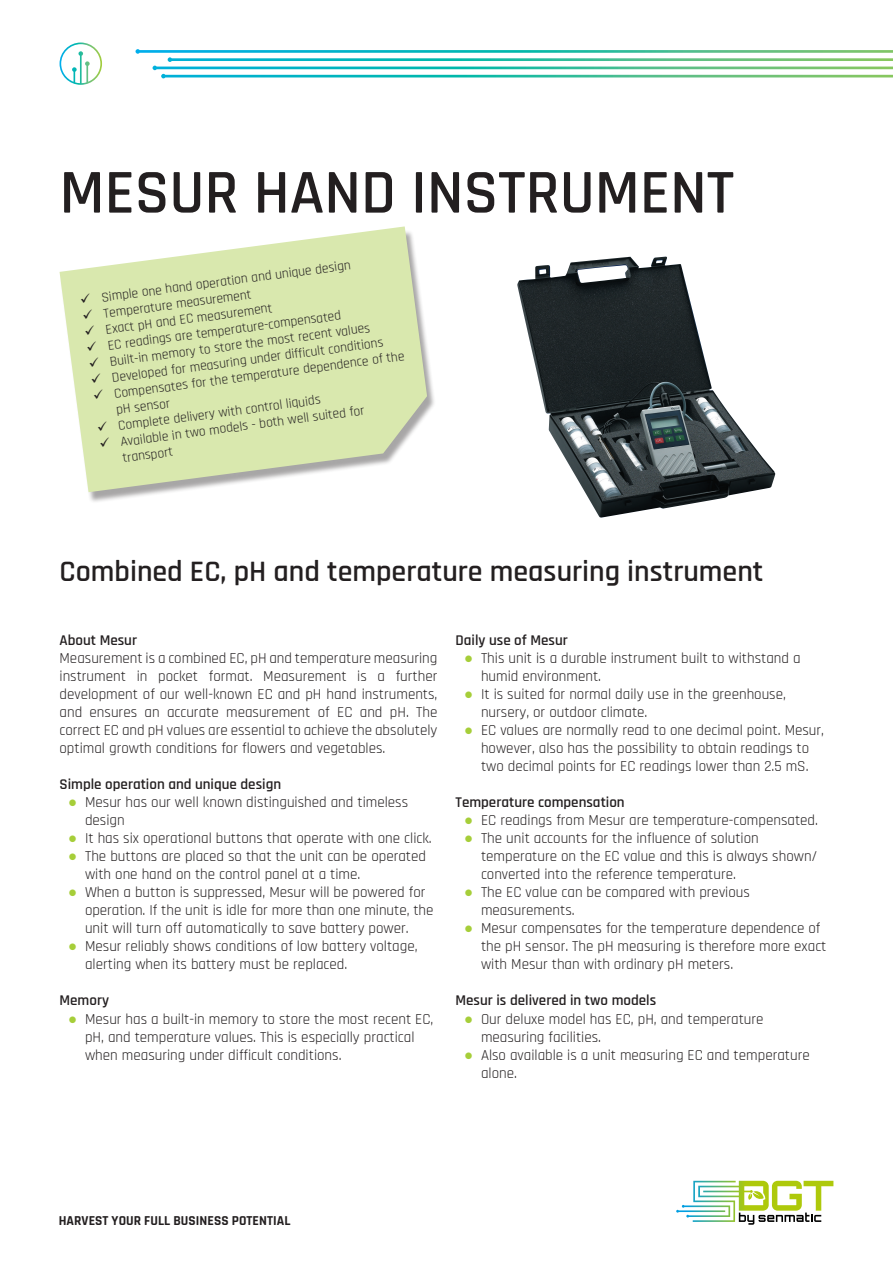
<style>
.page{position:relative;width:893px;height:1263px;background:#fff}
.page>*{position:absolute;margin:0;border:0;box-sizing:border-box;transform-origin:0 0}
.Produktnavn{font:600 63px "Rajdhani";color:#231f20}
.Overskrift{font:600 30px "Rajdhani";color:#231f20}
.Brødtrekst{font:15px/18px "Rajdhani";color:#231f20}
.Underrubrik{font:600 15px "Rajdhani";color:#231f20}
.t1{font:13.5px/17.2px "Rajdhani";color:#231f20}
.t2{font:700 13.5px "Rajdhani";letter-spacing:.005em;color:#231f20}
.s1{font-family:"Tahoma";color:#a6ce39}
</style>
<div class="page">
<svg style="left:60px;top:43px;width:42px;height:42px"></svg>
<svg style="left:136px;top:49px;width:4px;height:5px"></svg>
<svg style="left:153px;top:57px;width:19px;height:21px"></svg>
<svg style="left:676px;top:1181px;width:157px;height:44px"></svg>
<img style="left:517px;top:257px;width:258px;height:261px">
<div style="left:59px;top:230px;width:377px;height:274px;background:#231f20;opacity:.4"></div>
<svg style="left:60px;top:226px;width:367px;height:266px;fill:#d9e8ae"></svg>
<svg style="left:81px;top:293px;width:10px;height:10px"></svg>
<svg style="left:83px;top:309px;width:10px;height:10px"></svg>
<svg style="left:85px;top:325px;width:10px;height:10px"></svg>
<svg style="left:87px;top:341px;width:10px;height:10px"></svg>
<svg style="left:89px;top:357px;width:10px;height:10px"></svg>
<svg style="left:91px;top:373px;width:10px;height:10px"></svg>
<svg style="left:93px;top:389px;width:10px;height:10px"></svg>
<svg style="left:97px;top:421px;width:11px;height:10px"></svg>
<svg style="left:100px;top:437px;width:10px;height:10px"></svg>
<p class="Produktnavn" style="left:60px;top:155px;width:676px">MESUR HAND INSTRUMENT</p>
<p class="t1" style="left:100px;top:288px;width:253px;rotate:-7deg">Simple one hand operation and unique design</p>
<p class="t1" style="left:103px;top:305px;width:151px;rotate:-7deg">Temperature measurement</p>
<p class="t1" style="left:105px;top:321px;width:169px;rotate:-7deg">Exact pH and EC measurement</p>
<p class="t1" style="left:107px;top:336px;width:237px;rotate:-7deg">EC readings are temperature-compensated</p>
<p class="t1" style="left:109px;top:352px;width:264px;rotate:-7deg">Built-in memory to store the most recent values</p>
<p class="t1" style="left:111px;top:368px;width:275px;rotate:-7deg">Developed for measuring under difficult conditions</p>
<p class="t1" style="left:113px;top:384px;width:294px;rotate:-7deg">Compensates for the temperature dependence of the pH sensor</p>
<p class="t1" style="left:117px;top:417px;width:205px;rotate:-7deg">Complete delivery with control liquids</p>
<p class="t1" style="left:119px;top:433px;width:248px;rotate:-7deg">Available in two models - both well suited for transport</p>
<p class="Overskrift" style="left:60px;top:553px;width:705px">Combined EC, pH and temperature measuring instrument</p>
<p class="Underrubrik" style="left:60px;top:632px;width:79px">About Mesur</p>
<p class="Brødtrekst" style="left:60px;top:650px;width:379px;text-align:justify">Measurement is a combined EC, pH and temperature measuring instrument in pocket format. Measurement is a further development of our well-known EC and pH hand instruments, and ensures an accurate measurement of EC and pH. The correct EC and pH values are essential to achieve the absolutely optimal growth conditions for flowers and vegetables.</p>
<p class="Underrubrik" style="left:60px;top:776px;width:223px">Simple operation and unique design</p>
<p class="Brødtrekst" style="left:85px;top:794px;width:325px;text-indent:-17px"><span class="s1">●</span> Mesur has our well known distinguished and timeless design</p>
<p class="Brødtrekst" style="left:68px;top:830px;width:365px"><span class="s1">●</span> It has six operational buttons that operate with one click.</p>
<p class="Brødtrekst" style="left:85px;top:848px;width:343px;text-indent:-17px"><span class="s1">●</span> The buttons are placed so that the unit can be operated with one hand on the control panel at a time.</p>
<p class="Brødtrekst" style="left:85px;top:884px;width:350px;text-indent:-17px"><span class="s1">●</span> When a button is suppressed, Mesur will be powered for operation. If the unit is idle for more than one minute, the unit will turn off automatically to save battery power.</p>
<p class="Brødtrekst" style="left:85px;top:938px;width:334px;text-indent:-17px"><span class="s1">●</span> Mesur reliably shows conditions of low battery voltage, alerting when its battery must be replaced.</p>
<p class="Underrubrik" style="left:60px;top:992px;width:51px">Memory</p>
<p class="Brødtrekst" style="left:85px;top:1010px;width:350px;text-indent:-17px"><span class="s1">●</span> Mesur has a built-in memory to store the most recent EC, pH, and temperature values. This is especially practical when measuring under difficult conditions.</p>
<p class="Underrubrik" style="left:455px;top:632px;width:114px">Daily use of Mesur</p>
<p class="Brødtrekst" style="left:481px;top:650px;width:321px;text-indent:-17px"><span class="s1">●</span> This unit is a durable instrument built to withstand a humid environment.</p>
<p class="Brødtrekst" style="left:481px;top:686px;width:306px;text-indent:-17px"><span class="s1">●</span> It is suited for normal daily use in the greenhouse, nursery, or outdoor climate.</p>
<p class="Brødtrekst" style="left:464px;top:722px;width:362px;text-align:center"><span class="s1">●</span> EC values are normally read to one decimal point. Mesur, however, also has the possibility to obtain readings to<br>two decimal points for EC readings lower than 2.5 mS.</p>
<p class="Underrubrik" style="left:455px;top:794px;width:171px">Temperature compensation</p>
<p class="Brødtrekst" style="left:464px;top:812px;width:356px"><span class="s1">●</span> EC readings from Mesur are temperature-compensated.</p>
<p class="Brødtrekst" style="left:481px;top:830px;width:338px;text-indent:-17px"><span class="s1">●</span> The unit accounts for the influence of solution temperature on the EC value and this is always shown/ converted into the reference temperature.</p>
<p class="Brødtrekst" style="left:481px;top:884px;width:270px;text-indent:-17px"><span class="s1">●</span> The EC value can be compared with previous measurements.</p>
<p class="Brødtrekst" style="left:481px;top:920px;width:347px;text-indent:-17px"><span class="s1">●</span> Mesur compensates for the temperature dependence of the pH sensor. The pH measuring is therefore more exact with Mesur than with ordinary pH meters.</p>
<p class="Underrubrik" style="left:455px;top:992px;width:202px">Mesur is delivered in two models</p>
<p class="Brødtrekst" style="left:481px;top:1010px;width:284px;text-indent:-17px"><span class="s1">●</span> Our deluxe model has EC, pH, and temperature measuring facilities.</p>
<p class="Brødtrekst" style="left:481px;top:1046px;width:330px;text-indent:-17px"><span class="s1">●</span> Also available is a unit measuring EC and temperature alone.</p>
<p class="t2" style="left:59px;top:1212px;width:233px">HARVEST YOUR FULL BUSINESS POTENTIAL</p>
</div>
